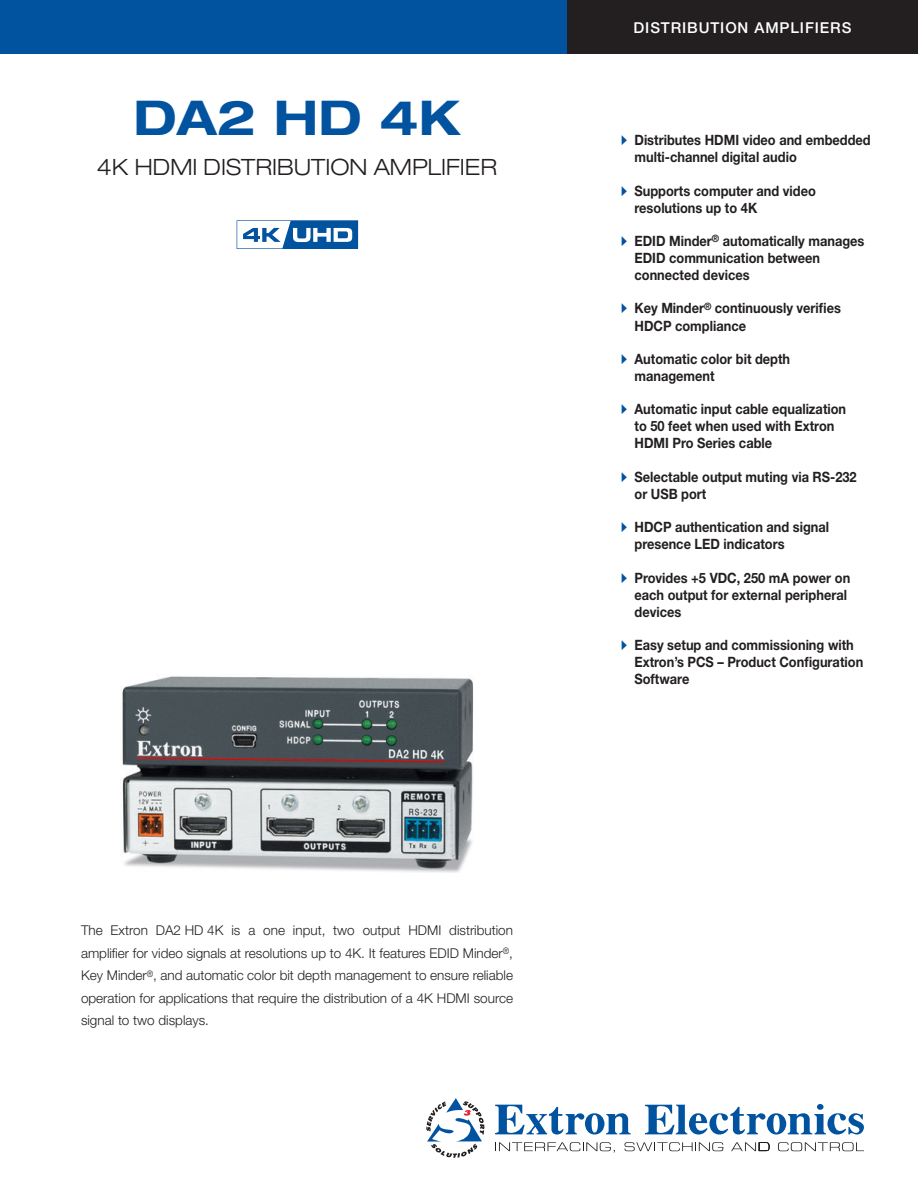
<style>
.page{position:relative;width:918px;height:1188px;background:#fff}
.page>*{position:absolute;margin:0;border:0;box-sizing:border-box;transform-origin:0 0}
.cover_product_name{font:700 expanded 48px "Helvetica Neue LT Std";color:#0153a0}
.cover_product_subti{font:300 expanded 22.5px "Helvetica Neue LT Std";color:#231f20}
.cover_category{font:500 15px "Helvetica Neue LT Std";letter-spacing:.06em;color:#fff}
.t1{font:700 14.25px/17.1px "Helvetica Neue LT Std";color:#231f20;scale:.9 1}
.cover_teaser_paragr{font:300 13.5px/22.5px "Helvetica Neue LT Std";color:#231f20;text-align:justify}
.s1{font-family:"Quick Type Pi";font-weight:400;color:#0153a0}
</style>
<div class="page">
<div style="left:0;top:0;width:581px;height:54px;background:#0153a0"></div>
<div style="left:567px;top:0;width:351px;height:54px;background:#231f20"></div>
<svg style="left:426px;top:1098px;width:58px;height:60px"></svg>
<svg style="left:495px;top:1105px;width:136px;height:30px"></svg>
<svg style="left:645px;top:1105px;width:219px;height:30px"></svg>
<svg style="left:499px;top:1142px;width:116px;height:11px"></svg>
<svg style="left:625px;top:1142px;width:98px;height:9px"></svg>
<svg style="left:731px;top:1142px;width:39px;height:9px"></svg>
<svg style="left:778px;top:1142px;width:86px;height:9px"></svg>
<img style="left:122px;top:676px;width:352px;height:196px">
<svg style="left:237px;top:220px;width:121px;height:29px"></svg>
<p class="cover_product_name" style="left:133px;top:88px;width:329px">DA2 HD 4K</p>
<p class="cover_product_subti" style="left:97px;top:154px;width:402px">4K HDMI DISTRIBUTION AMPLIFIER</p>
<p class="cover_teaser_paragr" style="left:81px;top:919px;width:434px">The Extron DA2 HD 4K is a one input, two output HDMI distribution amplifier for video signals at resolutions up to 4K. It features EDID Minder<sup>®</sup>, Key Minder<sup>®</sup>, and automatic color bit depth management to ensure reliable operation for applications that require the distribution of a 4K HDMI source signal to two displays.</p>
<p class="cover_category" style="left:634px;top:19px;width:219px">DISTRIBUTION AMPLIFIERS</p>
<p class="t1" style="left:634px;top:131px;width:264px;text-indent:-14px"><span class="s1">A</span> Distributes HDMI video and embedded multi-channel digital audio</p>
<p class="t1" style="left:634px;top:182px;width:203px;text-indent:-14px"><span class="s1">A</span> Supports computer and video resolutions up to 4K</p>
<p class="t1" style="left:634px;top:232px;width:257px;text-indent:-14px"><span class="s1">A</span> EDID Minder<sup>®</sup> automatically manages<br>EDID communication between connected devices</p>
<p class="t1" style="left:634px;top:300px;width:231px;text-indent:-14px"><span class="s1">A</span> Key Minder<sup>®</sup> continuously verifies<br>HDCP compliance</p>
<p class="t1" style="left:634px;top:350px;width:175px;text-indent:-14px"><span class="s1">A</span> Automatic color bit depth management</p>
<p class="t1" style="left:634px;top:400px;width:237px;text-indent:-14px"><span class="s1">A</span> Automatic input cable equalization to 50 feet when used with Extron<br>HDMI Pro Series cable</p>
<p class="t1" style="left:634px;top:468px;width:248px;text-indent:-14px"><span class="s1">A</span> Selectable output muting via RS-232 or USB port</p>
<p class="t1" style="left:634px;top:518px;width:218px;text-indent:-14px"><span class="s1">A</span> HDCP authentication and signal presence LED indicators</p>
<p class="t1" style="left:634px;top:569px;width:241px;text-indent:-14px"><span class="s1">A</span> Provides +5 VDC, 250 mA power on each output for external peripheral devices</p>
<p class="t1" style="left:634px;top:636px;width:256px;text-indent:-14px"><span class="s1">A</span> Easy setup and commissioning with<br>Extron’s PCS – Product Configuration<br>Software</p>
</div>
